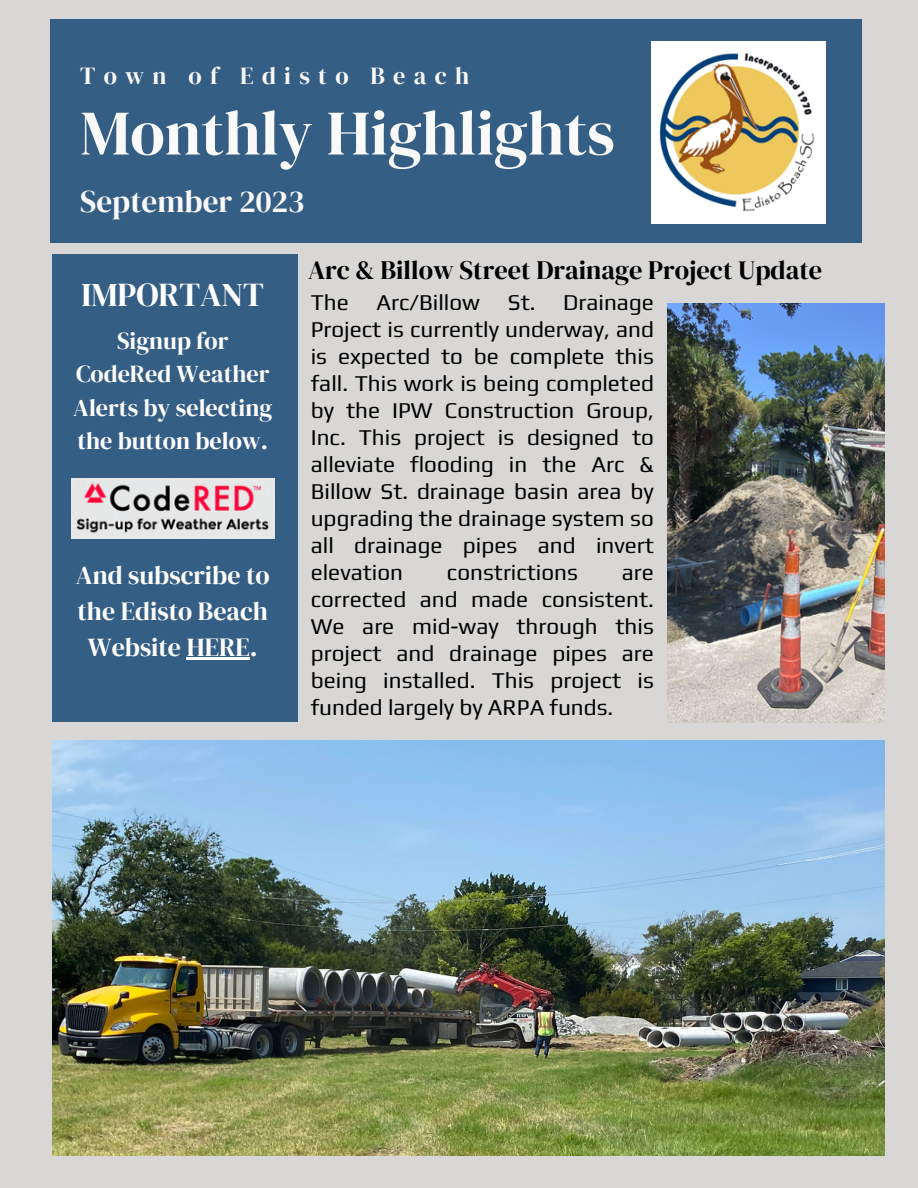
<style>
.page{position:relative;width:918px;height:1188px;background:#d8d7d6}
.page>*{position:absolute;margin:0;border:0;box-sizing:border-box;transform-origin:0 0}
.t1{font:63.3px "DM Serif Display";color:#f9f9f9}
.t2{font:33.15px "DM Serif Display";color:#fff}
.t3{font:31.2px "DM Serif Display";color:#f9f9f9}
.t4{font:26.4px "DM Serif Display";color:#000}
.t5{font:25.95px/35.8px "DM Serif Display";color:#fff;text-align:center}
.t6{font:24.3px "DM Serif Display";letter-spacing:.34em;color:#f9f9f9}
.t7{font:24.15px/33.3px "DM Serif Display";color:#fff;text-align:center}
.t8{font:22.5px/27px "Play";color:#000;text-align:justify}
</style>
<div class="page">
<div style="left:50px;top:19px;width:812px;height:223px;background:#355e84"></div>
<img style="left:651px;top:42px;width:175px;height:181px">
<div style="left:52px;top:255px;width:245px;height:467px;background:#355e84"></div>
<img style="left:71px;top:478px;width:204px;height:61px">
<img style="left:52px;top:740px;width:833px;height:415px">
<img style="left:667px;top:304px;width:218px;height:418px">
<hr style="left:187px;top:658px;width:63px;height:2px;background:#fff">
<p class="t6" style="left:80px;top:59px;width:390px">Town of Edisto Beach</p>
<p class="t1" style="left:80px;top:89px;width:536px">Monthly Highlights</p>
<p class="t3" style="left:80px;top:179px;width:226px">September 2023</p>
<p class="t2" style="left:81px;top:271px;width:184px">IMPORTANT</p>
<p class="t7" style="left:73px;top:324px;width:200px">Signup for<br>CodeRed Weather<br>Alerts by selecting the button below.</p>
<p class="t5" style="left:76px;top:557px;width:195px">And subscribe to the Edisto Beach<br>Website HERE.</p>
<p class="t4" style="left:308px;top:252px;width:516px">Arc &amp; Billow Street Drainage Project Update</p>
<p class="t8" style="left:311px;top:289px;width:345px">The Arc/Billow St. Drainage Project is currently underway, and is expected to be complete this fall. This work is being completed by the IPW Construction Group, Inc. This project is designed to alleviate flooding in the Arc &amp; Billow St. drainage basin area by upgrading the drainage system so all drainage pipes and invert elevation</p>
<p class="t8" style="left:447px;top:559px;width:133px">constrictions</p>
<p class="t8" style="left:311px;top:559px;width:345px;text-indent:311px">are corrected and made consistent.<br>We are mid-way through this project and drainage pipes are being installed. This project is funded largely by ARPA funds.</p>
</div>
